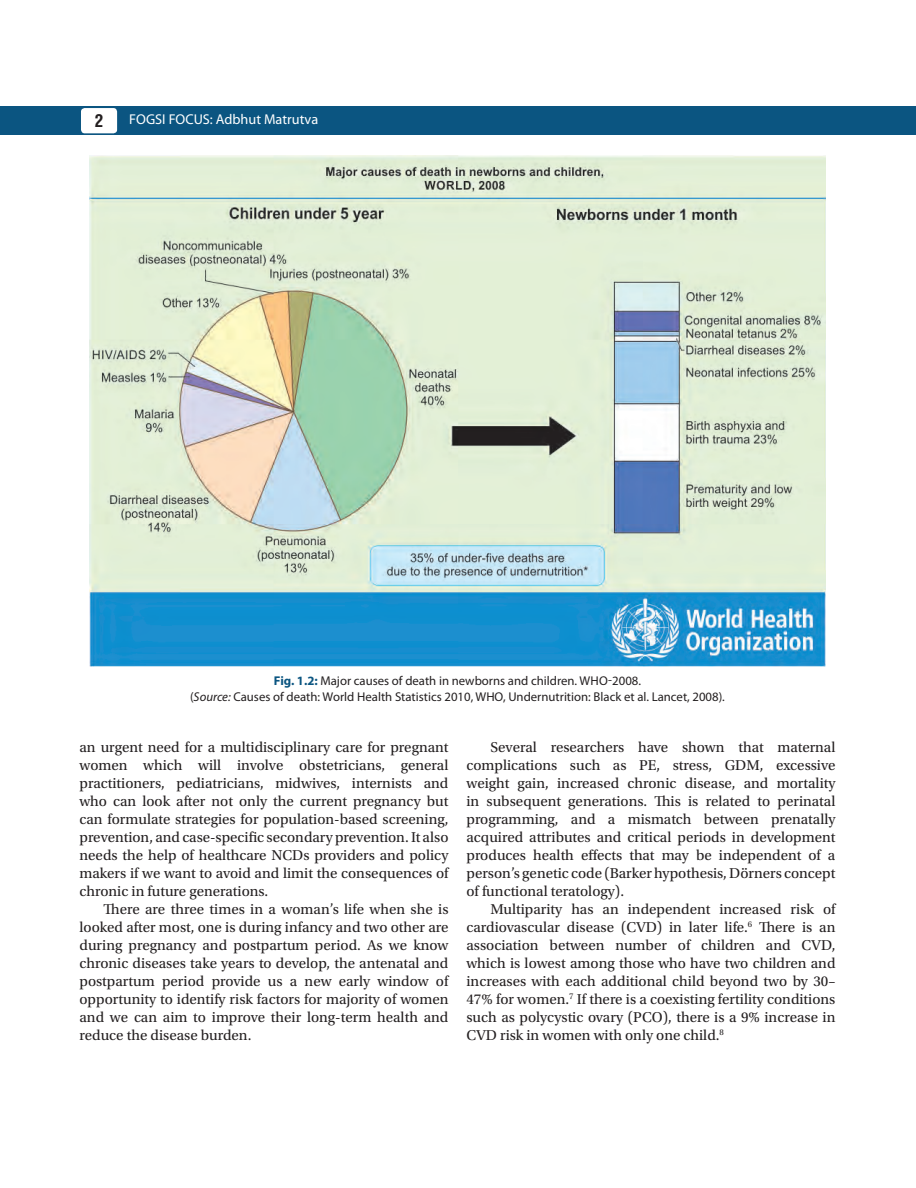
<style>
.page{position:relative;width:916px;height:1188px;background:#fff}
.page>*{position:absolute;margin:0;border:0;box-sizing:border-box;transform-origin:0 0}
.t1{font:700 condensed 17.25px "Helvetica";color:#231f20}
.t2{font:15px/18px "Utopia Std";color:#231f20;text-align:justify}
.t3{font:14.25px "Myriad Pro";color:#fff}
.t4{font:12.75px/15.3px "Myriad Pro";color:#231f20;text-align:center}
.s1{font-weight:700;color:#0b5581}
.s2{font-style:italic}
</style>
<div class="page">
<div style="left:0;top:106px;width:916px;height:29px;background:#0b5581"></div>
<div style="left:80px;top:107px;width:38px;height:27px;background:#fff;border-radius:4px"></div>
<div style="left:79px;top:106px;width:40px;height:29px;border:2px solid #0b5581;border-radius:4px"></div>
<img style="left:90px;top:155px;width:735px;height:511px">
<p class="t1" style="left:95px;top:109px;width:10px">2</p>
<p class="t3" style="left:129px;top:111px;width:190px">FOGSI FOCUS: Adbhut Matrutva</p>
<p class="t4" style="left:190px;top:673px;width:536px"><span class="s1">Fig. 1.2:</span> Major causes of death in newborns and children. WHO-2008.<br>(<span class="s2">Source:</span> Causes of death: World Health Statistics 2010, WHO, Undernutrition: Black et al. Lancet, 2008).</p>
<p class="t2" style="left:79px;top:738px;width:371px">an urgent need for a multidisciplinary care for pregnant women which will involve obstetricians, general practitioners, pediatricians, midwives, internists and who can look after not only the current pregnancy but can formulate strategies for population-based screening, prevention, and case-specific secondary prevention. It also needs the help of healthcare NCDs providers and policy makers if we want to avoid and limit the consequences of chronic in future generations.</p>
<p class="t2" style="left:79px;top:900px;width:371px;text-indent:24px">There are three times in a woman’s life when she is looked after most, one is during infancy and two other are during pregnancy and postpartum period. As we know chronic diseases take years to develop, the antenatal and postpartum period provide us a new early window of opportunity to identify risk factors for majority of women and we can aim to improve their long-term health and reduce the disease burden.</p>
<p class="t2" style="left:466px;top:738px;width:371px;text-indent:24px">Several researchers have shown that maternal complications such as PE, stress, GDM, excessive weight gain, increased chronic disease, and mortality in subsequent generations. This is related to perinatal programming, and a mismatch between prenatally acquired attributes and critical periods in development produces health effects that may be independent of a person’s genetic code (Barker hypothesis, Dörners concept of functional teratology).</p>
<p class="t2" style="left:466px;top:900px;width:371px;text-indent:24px">Multiparity has an independent increased risk of cardiovascular disease (CVD) in later life.<sup>6</sup> There is an association between number of children and CVD, which is lowest among those who have two children and increases with each additional child beyond two by 30– 47% for women.<sup>7</sup> If there is a coexisting fertility conditions such as polycystic ovary (PCO), there is a 9% increase in CVD risk in women with only one child.<sup>8</sup></p>
</div>
